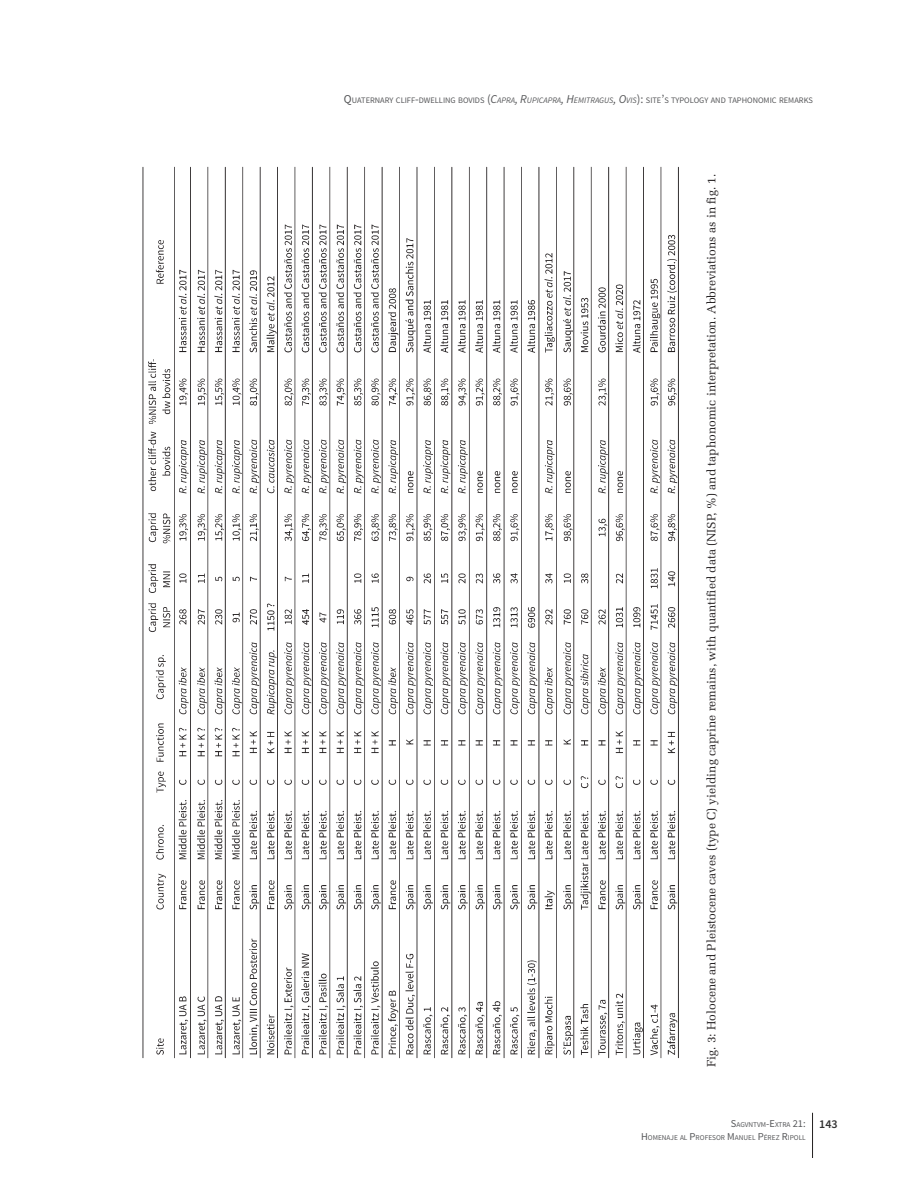
<style>
.page{position:relative;width:898px;height:1195px;background:#fff}
.page>*{position:absolute;margin:0;border:0;box-sizing:border-box;transform-origin:0 0}
.Bibliografia{font:12px "Melior LT Std";color:#231f20}
.t1{font:600 12px "Source Sans Pro";color:#333}
.t2{font:8.4px "Source Sans Pro";color:#57585a}
.t3{font:7.35px/12.6px "Source Sans Pro";color:#57585a;text-align:right}
.s1{font-size:12px}
.s2{font-style:italic;font-size:12px}
.s3{font-style:italic}
.s4{font-size:10.5px}
</style>
<div class="page">
<hr style="left:812px;top:1113px;width:1px;height:45px;background:#231f20">
<img style="left:142px;top:166px;width:537px;height:893px">
<p class="t2" style="left:344px;top:95px;width:469px"><span class="s1">Q</span>UATERNARY CLIFF<span class="s1">-</span>DWELLING BOVIDS <span class="s1">(</span><span class="s2">C</span><span class="s3">APRA</span><span class="s2">, R</span><span class="s3">UPICAPRA</span><span class="s2">, H</span><span class="s3">EMITRAGUS</span><span class="s2">, O</span><span class="s3">VIS</span><span class="s1">):</span> SITE<span class="s1">’</span>S TYPOLOGY AND TAPH ONOMIC REMARKS</p>
<p class="Bibliografia" style="left:704px;top:1067px;width:895px;rotate:-90deg">Fig. 3: Holocene and Pleistocene caves (type C) yielding caprine remains, with quantified data (NISP, %) and taphonomic interpretation. Abbreviations as in fig. 1.</p>
<p class="t3" style="left:641px;top:1119px;width:166px"><span class="s4">S</span>AGVNTVM<span class="s4">-E</span>XTRA <span class="s4">21:<br>H</span>OMENAJE AL <span class="s4">P</span>ROFESOR <span class="s4">M</span>ANUEL <span class="s4">P</span>ÉREZ <span class="s4">R</span>IPOLL</p>
<p class="t1" style="left:819px;top:1116px;width:20px">143</p>
</div>
